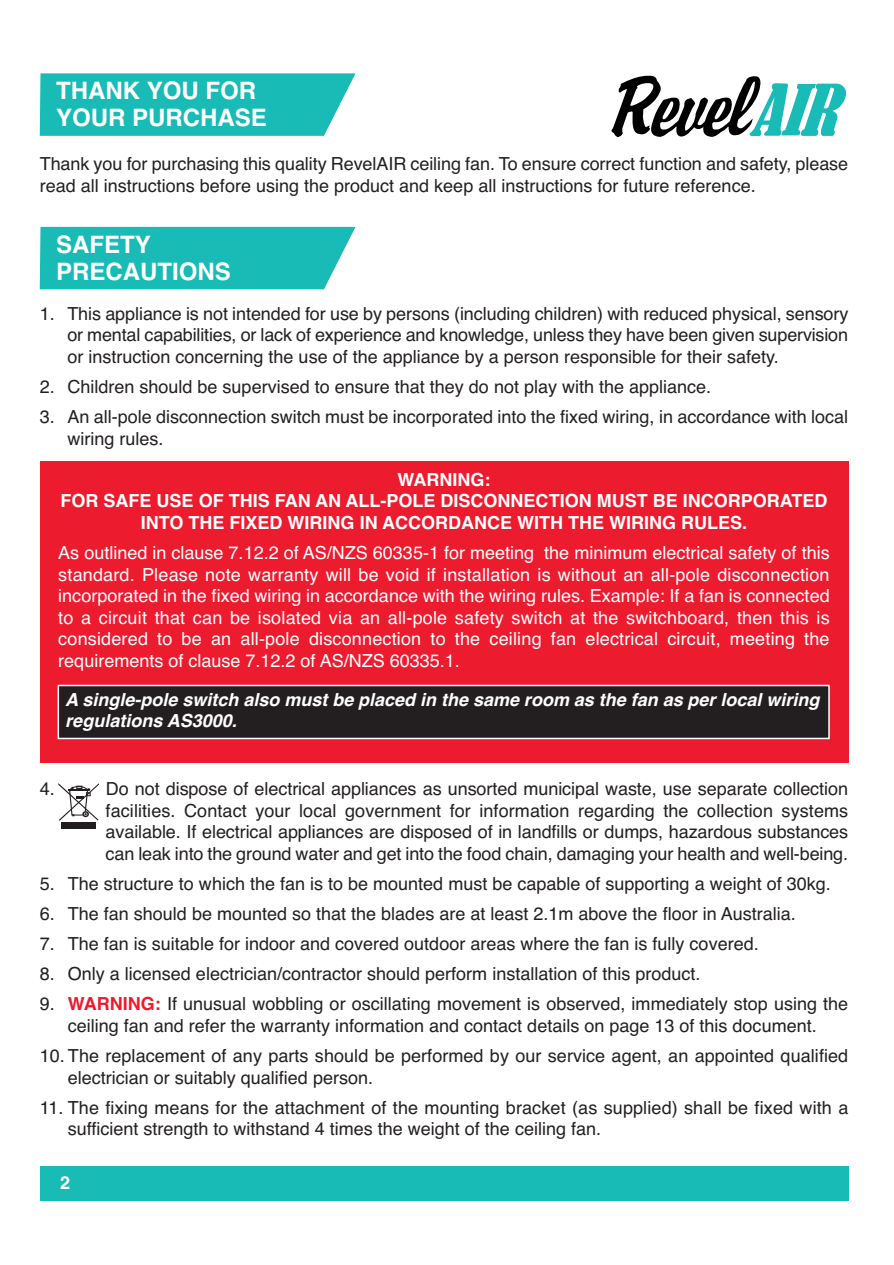
<style>
.page{position:relative;width:894px;height:1265px;background:#fff}
.page>*{position:absolute;margin:0;border:0;box-sizing:border-box;transform-origin:0 0}
.t1{font:700 24px/27px "Helvetica";color:#fff}
.t2{font:18px/21.6px "Helvetica";color:#231f20}
.t3{font:18px/21.6px "Helvetica";color:#fff;text-align:justify}
.t4{font:700 18px/21.6px "Helvetica";color:#fff;text-align:center}
.t5{font:italic 700 18px/21.6px "Helvetica";color:#fff}
.s1{font-weight:700;color:#ed1b2e}
</style>
<div class="page">
<div style="left:40px;top:1166px;width:808px;height:34px;background:#18bbb6"></div>
<div style="left:40px;top:461px;width:808px;height:301px;background:#ed1b2e"></div>
<svg style="left:40px;top:73px;width:315px;height:63px;background:#25beba"></svg>
<div style="left:40px;top:227px;width:315px;height:62px;background:#18bbb6"></div>
<svg style="left:58px;top:783px;width:41px;height:37px"></svg>
<div style="left:62px;top:822px;width:34px;height:6px;background:#221e1f"></div>
<div style="left:59px;top:686px;width:769px;height:51px;background:#231f20"></div>
<div style="left:58px;top:685px;width:771px;height:54px;border:2px solid #fff"></div>
<svg style="left:611px;top:76px;width:234px;height:61px"></svg>
<h1 class="t1" style="left:56px;top:80px;width:212px">THANK YOU FOR<br>YOUR PURCHASE</h1>
<p class="t2" style="left:40px;top:155px;width:809px">Thank you for purchasing this quality RevelAIR ceiling fan. To ensure correct function and safety, please read all instructions before using the product and keep all instructions for future reference.</p>
<h1 class="t1" style="left:56px;top:233px;width:176px">SAFETY<br>PRECAUTIONS</h1>
<p class="t2" style="left:67px;top:304px;width:782px;text-align:justify;text-indent:-28px">1. This appliance is not intended for use by persons (including children) with reduced physical, sensory or mental capabilities, or lack of experience and knowledge, unless they have been given supervision or instruction concerning the use of the appliance by a person responsible for their safety.</p>
<p class="t2" style="left:40px;top:377px;width:672px">2. Children should be supervised to ensure that they do not play with the appliance.</p>
<p class="t2" style="left:67px;top:407px;width:782px;text-indent:-28px">3. An all-pole disconnection switch must be incorporated into the fixed wiring, in accordance with local wiring rules.</p>
<p class="t4" style="left:60px;top:470px;width:768px">WARNING:<br>FOR SAFE USE OF THIS FAN AN ALL-POLE DISCONNECTION MUST BE INCORPORATED<br>INTO THE FIXED WIRING IN ACCORDANCE WITH THE WIRING RULES.</p>
<p class="t3" style="left:58px;top:544px;width:772px">As outlined in clause 7.12.2 of AS/NZS 60335-1 for meeting the minimum electrical safety of this standard. Please note warranty will be void if installation is without an all-pole disconnection incorporated in the fixed wiring in accordance with the wiring rules. Example: If a fan is connected to a circuit that can be isolated via an all-pole safety switch at the switchboard, then this is considered to be an all-pole disconnection to the ceiling fan electrical circuit, meeting the requirements of clause 7.12.2 of AS/NZS 60335.1.</p>
<p class="t5" style="left:65px;top:690px;width:755px">A single-pole switch also must be placed in the same room as the fan as per local wiring regulations AS3000.</p>
<p class="t2" style="left:40px;top:779px;width:16px">4.</p>
<p class="t2" style="left:106px;top:779px;width:743px;text-align:justify">Do not dispose of electrical appliances as unsorted municipal waste, use separate collection facilities. Contact your local government for information regarding the collection systems available. If electrical appliances are disposed of in landfills or dumps, hazardous substances can leak into the ground water and get into the food chain, damaging your health and well-being.</p>
<p class="t2" style="left:40px;top:874px;width:792px">5. The structure to which the fan is to be mounted must be capable of supporting a weight of 30kg.</p>
<p class="t2" style="left:40px;top:904px;width:757px">6. The fan should be mounted so that the blades are at least 2.1m above the floor in Australia.</p>
<p class="t2" style="left:40px;top:934px;width:720px">7. The fan is suitable for indoor and covered outdoor areas where the fan is fully covered.</p>
<p class="t2" style="left:40px;top:965px;width:662px">8. Only a licensed electrician/contractor should perform installation of this product.</p>
<p class="t2" style="left:40px;top:995px;width:809px;text-align:center">9. <span class="s1">WARNING:</span> If unusual wobbling or oscillating movement is observed, immediately stop using the ceiling fan and refer the warranty information and contact details on page 13 of this document.</p>
<p class="t2" style="left:68px;top:1046px;width:781px;text-indent:-28px">10. The replacement of any parts should be performed by our service agent, an appointed qualified electrician or suitably qualified person.</p>
<p class="t2" style="left:68px;top:1098px;width:781px;text-indent:-28px">11. The fixing means for the attachment of the mounting bracket (as supplied) shall be fixed with a sufficient strength to withstand 4 times the weight of the ceiling fan.</p>
<p class="t4" style="left:60px;top:1173px;width:12px">2</p>
</div>
